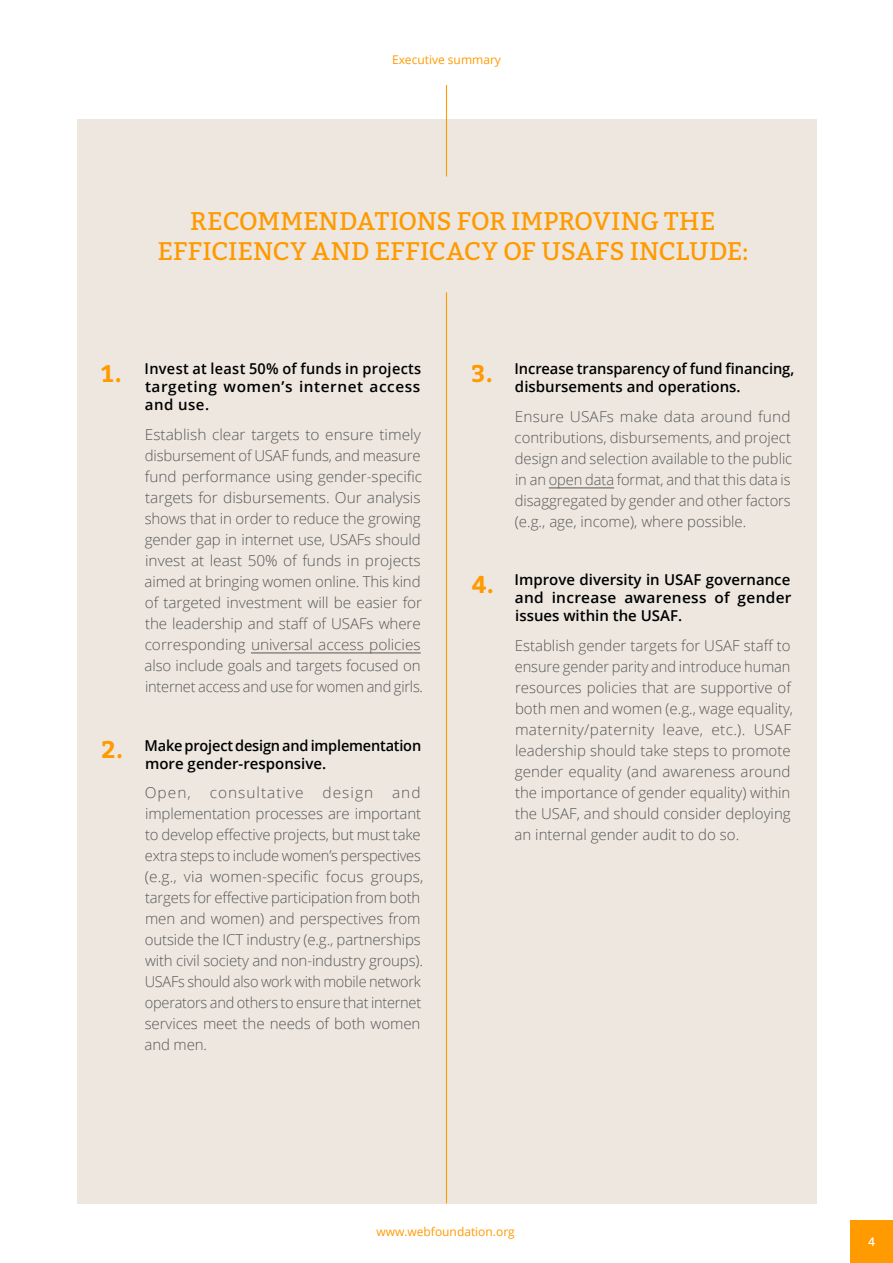
<style>
.page{position:relative;width:893px;height:1263px;background:#fff}
.page>*{position:absolute;margin:0;border:0;box-sizing:border-box;transform-origin:0 0}
.t1{font:25.5px/30.6px "Bitter";color:#ff9a00;text-align:center}
.t2{font:300 15px/21px "Open Sans";letter-spacing:-.005em;color:#575756}
.t3{font:600 15px/18px "Open Sans";color:#000;text-align:justify}
.t4{font:300 15px "Open Sans";letter-spacing:.065em;color:#575756}
.t5{font:12px "Open Sans";color:#ff9a00}
.t6{font:12px "Bitter";color:#fff}
.s1{font-family:"Bitter";font-weight:700;font-size:24px;color:#ff9a00}
</style>
<div class="page">
<div style="left:77px;top:119px;width:739px;height:1084px;background:#ede7e0"></div>
<hr style="left:251px;top:653px;width:170px;height:1px;background:#575756">
<hr style="left:549px;top:488px;width:65px;height:1px;background:#575756">
<hr style="left:446px;top:292px;width:1px;height:911px;background:#ff9a00">
<hr style="left:446px;top:85px;width:1px;height:91px;background:#ff9a00">
<div style="left:850px;top:1220px;width:43px;height:43px;background:#ff9a00"></div>
<p class="t5" style="left:392px;top:51px;width:110px">Executive summary</p>
<h1 class="t1" style="left:157px;top:205px;width:593px">RECOMMENDATIONS FOR IMPROVING THE<br>EFFICIENCY AND EFFICACY OF USAFS INCLUDE:</h1>
<p class="t3" style="left:145px;top:360px;width:278px;text-indent:-44px"><span class="s1">1.</span> Invest at least 50% of funds in projects targeting women’s internet access and use.</p>
<p class="t2" style="left:145px;top:424px;width:280px">Establish clear targets to ensure timely disbursement of USAF funds, and measure fund performance using gender-specific targets for disbursements. Our analysis shows that in order to reduce the growing gender gap in internet use, USAFs should invest at least 50% of funds in projects aimed at bringing women online. This kind of targeted investment will be easier for the leadership and staff of USAFs where corresponding universal access policies also include goals and targets focused on internet access and use for women and girls.</p>
<p class="t3" style="left:145px;top:736px;width:278px;text-indent:-44px"><span class="s1">2.</span> Make project design and implementation more gender-responsive.</p>
<p class="t2" style="left:145px;top:782px;width:47px">Open,</p>
<p class="t4" style="left:210px;top:782px;width:96px">consultative</p>
<p class="t2" style="left:323px;top:782px;width:52px">design</p>
<p class="t2" style="left:145px;top:782px;width:280px;text-indent:247px">and implementation processes are important to develop effective projects, but must take extra steps to include women’s perspectives (e.g., via women-specific focus groups, targets for effective participation from both men and women) and perspectives from outside the ICT industry (e.g., partnerships with civil society and non-industry groups).<br>USAFs should also work with mobile network operators and others to ensure that internet services meet the needs of both women and men.</p>
<p class="t3" style="left:515px;top:360px;width:281px;text-indent:-43px"><span class="s1">3.</span> Increase transparency of fund financing, disbursements and operations.</p>
<p class="t2" style="left:515px;top:406px;width:279px;text-align:justify">Ensure USAFs make data around fund contributions, disbursements, and project design and selection available to the public in an open data format, and that this data is disaggregated by gender and other factors (e.g., age, income), where possible.</p>
<p class="t3" style="left:515px;top:571px;width:278px;text-indent:-43px"><span class="s1">4.</span> Improve diversity in USAF governance and increase awareness of gender issues within the USAF.</p>
<p class="t2" style="left:515px;top:635px;width:280px">Establish gender targets for USAF staff to ensure gender parity and introduce human resources policies that are supportive of both men and women (e.g., wage equality, maternity/paternity leave, etc.). USAF leadership should take steps to promote gender equality (and awareness around the importance of gender equality) within the USAF, and should consider deploying an internal gender audit to do so.</p>
<p class="t5" style="left:376px;top:1224px;width:140px">www.webfoundation.org</p>
<p class="t6" style="left:868px;top:1233px;width:9px">4</p>
</div>
